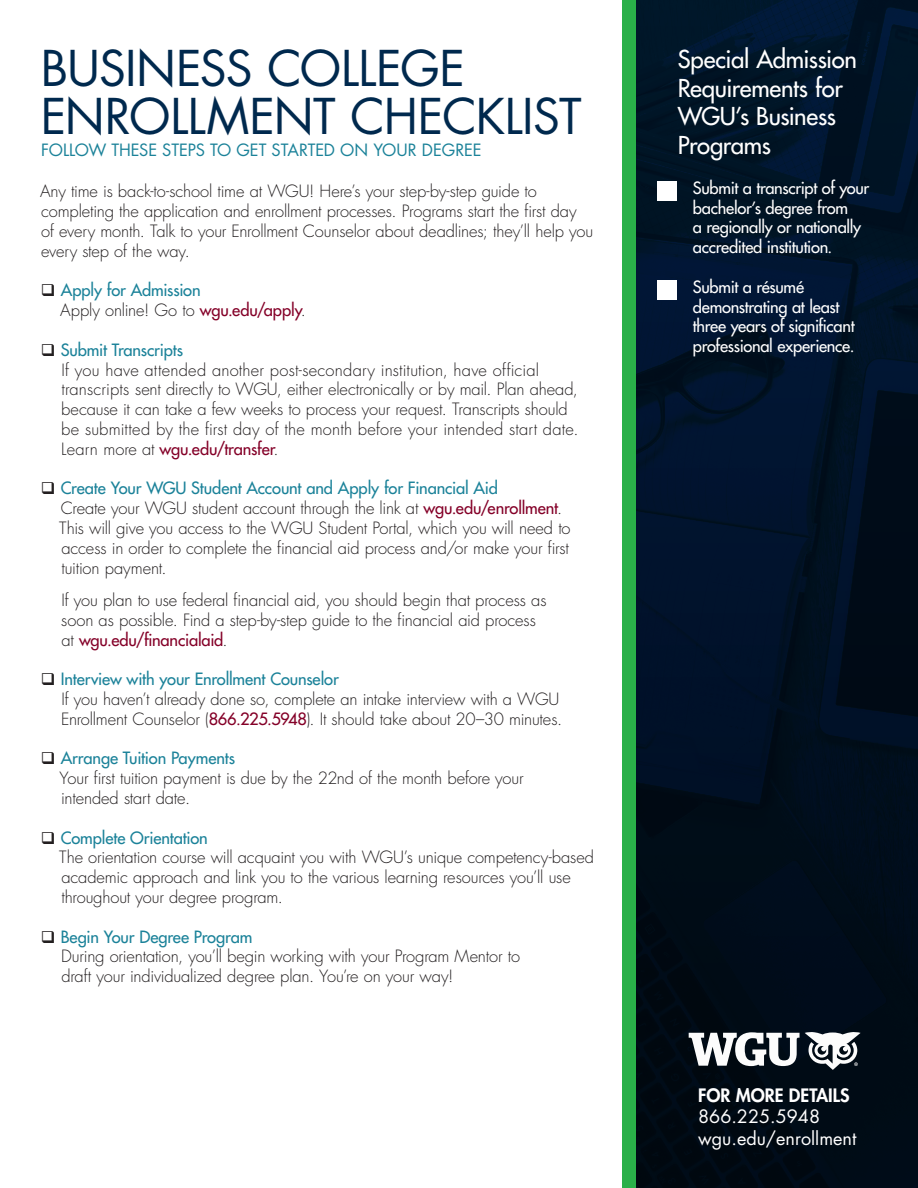
<style>
.page{position:relative;width:918px;height:1188px;background:#fff}
.page>*{position:absolute;margin:0;border:0;box-sizing:border-box;transform-origin:0 0}
.t1{font:48px "Futura Std";letter-spacing:-.015em;color:#00294e}
.t2{font:500 24px/28.8px "Futura Std";letter-spacing:-.015em;color:#fff}
.t3{font:18px "Futura Std";color:#fff}
.t4{font:800 18px "Futura Std";color:#fff}
.t5{font:300 16.5px/19.8px "Futura Std";letter-spacing:-.01em;color:#231f20}
.t6{font:500 16.5px/19.8px "Futura Std";letter-spacing:-.02em;color:#fff}
.t7{font:500 16.5px/19.8px "Futura Std";letter-spacing:-.005em;color:#1b8299}
.t8{font:16.5px "Futura Std";letter-spacing:-.005em;color:#1b8299}
.s1{color:#231f20}
.s2{font-weight:300;color:#231f20}
.s3{color:#840128}
.s4{font-weight:500;color:#1b8299}
.s5{font-weight:500;color:#840128}
</style>
<div class="page">
<div style="left:635px;top:0;width:283px;height:1188px;background:linear-gradient(to bottom,#011730,#000914)"></div>
<svg style="left:689px;top:1032px;width:172px;height:38px"></svg>
<div style="left:622px;top:0;width:14px;height:1188px;background:#2ab049"></div>
<div style="left:658px;top:181px;width:19px;height:19px;background:#fff"></div>
<div style="left:658px;top:280px;width:19px;height:19px;background:#fff"></div>
<p class="t1" style="left:41px;top:38px;width:426px">BUSINESS COLLEGE</p>
<p class="t1" style="left:41px;top:86px;width:543px">ENROLLMENT CHECKLIST</p>
<p class="t8" style="left:41px;top:139px;width:442px">FOLLOW THESE STEPS TO GET STARTED ON YOUR DEGREE</p>
<p class="t5" style="left:40px;top:182px;width:555px">Any time is back-to-school time at WGU! Here’s your step-by-step guide to completing the application and enrollment processes. Programs start the first day<br>of every month. Talk to your Enrollment Counselor about deadlines; they’ll help you every step of the way.</p>
<p class="t7" style="left:60px;top:281px;width:247px;text-indent:-19px"><span class="s1">❑</span> Apply for Admission<br><span class="s2">Apply online! Go to</span> <span class="s3">wgu.edu/apply</span><span class="s2">.</span></p>
<p class="t5" style="left:61px;top:340px;width:519px;text-indent:-20px">❑ <span class="s4">Submit Transcripts<br></span>If you have attended another post-secondary institution, have official transcripts sent directly to WGU, either electronically or by mail. Plan ahead, because it can take a few weeks to process your request. Transcripts should be submitted by the first day of the month before your intended start date.<br>Learn more at <span class="s5">wgu.edu/transfer</span>.</p>
<p class="t5" style="left:59px;top:479px;width:513px;text-indent:-18px">❑ <span class="s4">Create Your WGU Student Account and Apply for Financial Aid<br></span>Create your WGU student account through the link at <span class="s5">wgu.edu/enrollment</span>.<br>This will give you access to the WGU Student Portal, which you will need to access in order to complete the financial aid process and/or make your first tuition payment.</p>
<p class="t5" style="left:61px;top:591px;width:487px">If you plan to use federal financial aid, you should begin that process as soon as possible. Find a step-by-step guide to the financial aid process at <span class="s5">wgu.edu/financialaid</span>.</p>
<p class="t5" style="left:61px;top:670px;width:502px;text-indent:-20px">❑ <span class="s4">Interview with your Enrollment Counselor<br></span>If you haven’t already done so, complete an intake interview with a WGU<br>Enrollment Counselor (<span class="s5">866.225.5948</span>). It should take about 20–30 minutes.</p>
<p class="t5" style="left:60px;top:749px;width:466px;text-indent:-19px">❑ <span class="s4">Arrange Tuition Payments<br></span>Your first tuition payment is due by the 22nd of the month before your intended start date.</p>
<p class="t5" style="left:59px;top:828px;width:536px;text-indent:-18px">❑ <span class="s4">Complete Orientation<br></span>The orientation course will acquaint you with WGU’s unique competency-based academic approach and link you to the various learning resources you’ll use throughout your degree program.</p>
<p class="t5" style="left:61px;top:927px;width:460px;text-indent:-20px">❑ <span class="s4">Begin Your Degree Program<br></span>During orientation, you’ll begin working with your Program Mentor to draft your individualized degree plan. You’re on your way!</p>
<p class="t2" style="left:678px;top:45px;width:181px">Special Admission<br>Requirements for<br>WGU’s Business<br>Programs</p>
<p class="t6" style="left:693px;top:178px;width:178px">Submit a transcript of your bachelor’s degree from<br>a regionally or nationally accredited institution.</p>
<p class="t6" style="left:693px;top:277px;width:163px">Submit a résumé demonstrating at least three years of significant professional experience.</p>
<p class="t4" style="left:698px;top:1084px;width:153px">FOR MORE DETAILS</p>
<p class="t3" style="left:698px;top:1105px;width:123px">866.225.5948</p>
<p class="t3" style="left:698px;top:1127px;width:160px">wgu.edu/enrollment</p>
</div>
